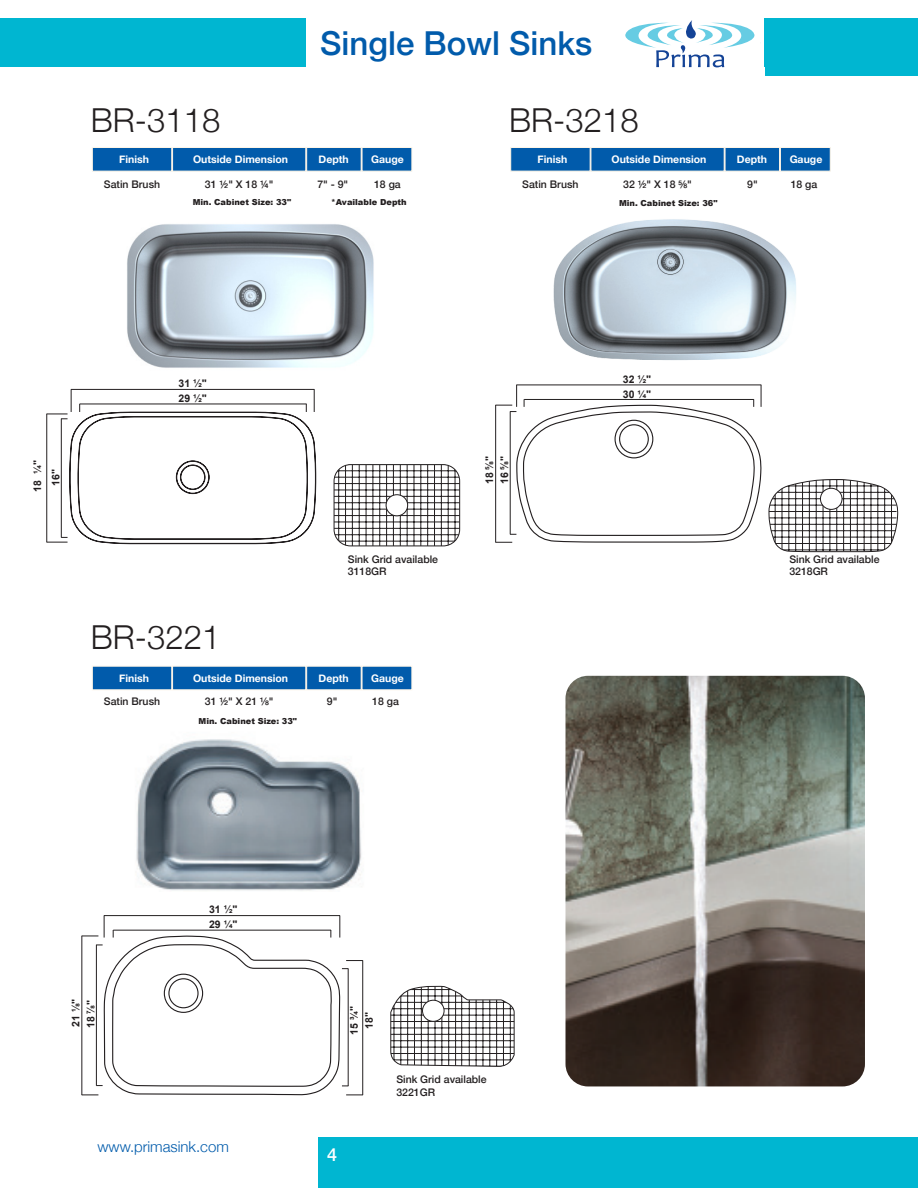
<style>
.page{position:relative;width:918px;height:1188px;background:#fff}
.page>*{position:absolute;margin:0;border:0;box-sizing:border-box;transform-origin:0 0}
.TOC_-_Summary_Body_T{font:300 33px "Helvetica Neue";color:#231f20}
.TOC_-_Summary_Body_T-2{font:500 33px "Helvetica Neue";color:#015bab}
.t1{font:500 18px "Helvetica Neue";color:#fff}
.TOC_-_Summary_Body_T-3{font:300 15px "Helvetica Neue";color:#015bab}
.TOC_-_Summary_Body_T-4{font:500 10.5px "Helvetica Neue";color:#231f20}
.TOC_-_Summary_Body_T-5{font:700 10.5px "Helvetica Neue";color:#fff}
.t2{font:700 10.5px "Arial";color:#231f20}
.t3{font:900 8.25px "Arial";color:#231f20}
</style>
<div class="page">
<div style="left:468px;top:675px;width:387px;height:92px;background:#fff;border:3px solid #fff"></div>
<div style="left:765px;top:27px;width:153px;height:48px;background:#00b6d1"></div>
<img style="left:136px;top:739px;width:226px;height:148px">
<img style="left:127px;top:224px;width:247px;height:144px">
<hr style="left:524px;top:399px;width:230px;height:1px;background:#231f20">
<hr style="left:516px;top:385px;width:245px;height:1px;background:#231f20">
<svg style="left:761px;top:385px;width:1px;height:19px"></svg>
<hr style="left:46px;top:414px;width:1px;height:128px;background:#231f20">
<hr style="left:510px;top:411px;width:1px;height:123px;background:#231f20">
<hr style="left:495px;top:405px;width:1px;height:137px;background:#231f20">
<svg style="left:496px;top:385px;width:21px;height:27px"></svg>
<svg style="left:496px;top:542px;width:16px;height:1px"></svg>
<svg style="left:47px;top:389px;width:269px;height:155px"></svg>
<svg style="left:516px;top:404px;width:246px;height:139px"></svg>
<svg style="left:334px;top:465px;width:126px;height:81px"></svg>
<div style="left:334px;top:464px;width:126px;height:82px;border:1px solid #231f20;border-radius:16px"></div>
<div style="left:386px;top:495px;width:22px;height:21px;background:#fff;border-radius:50%"></div>
<div style="left:386px;top:494px;width:22px;height:22px;border:1px solid #231f20;border-radius:50%"></div>
<svg style="left:614px;top:419px;width:40px;height:40px"></svg>
<img style="left:553px;top:219px;width:243px;height:141px">
<hr style="left:96px;top:945px;width:1px;height:141px;background:#231f20">
<hr style="left:348px;top:969px;width:1px;height:117px;background:#231f20">
<hr style="left:81px;top:936px;width:1px;height:159px;background:#231f20">
<svg style="left:82px;top:936px;width:16px;height:1px"></svg>
<svg style="left:82px;top:1095px;width:16px;height:1px"></svg>
<hr style="left:362px;top:960px;width:1px;height:135px;background:#231f20">
<svg style="left:346px;top:1095px;width:17px;height:1px"></svg>
<svg style="left:346px;top:960px;width:17px;height:1px"></svg>
<svg style="left:390px;top:985px;width:125px;height:82px"></svg>
<div style="left:423px;top:1000px;width:21px;height:21px;background:#fff;border-radius:50%"></div>
<div style="left:422px;top:1000px;width:22px;height:22px;border:1px solid #231f20;border-radius:50%"></div>
<svg style="left:103px;top:849px;width:238px;height:247px"></svg>
<img style="left:566px;top:676px;width:299px;height:410px">
<svg style="left:768px;top:479px;width:130px;height:73px"></svg>
<div style="left:820px;top:488px;width:22px;height:21px;background:#fff;border-radius:50%"></div>
<div style="left:820px;top:488px;width:22px;height:22px;border:1px solid #231f20;border-radius:50%"></div>
<div style="left:318px;top:1137px;width:600px;height:51px;background:#00b6d1"></div>
<div style="left:0;top:18px;width:306px;height:49px;background:#00b6d1"></div>
<div style="left:172px;top:147px;width:134px;height:24px;background:#015bab;border:1px solid #fef5e7"></div>
<div style="left:92px;top:147px;width:80px;height:24px;background:#015bab;border:1px solid #fef5e7"></div>
<div style="left:306px;top:147px;width:55px;height:24px;background:#015bab;border:1px solid #fef5e7"></div>
<div style="left:362px;top:147px;width:50px;height:24px;background:#015bab;border:1px solid #fef5e7"></div>
<div style="left:172px;top:666px;width:134px;height:24px;background:#015bab"></div>
<div style="left:92px;top:666px;width:80px;height:24px;background:#015bab"></div>
<div style="left:306px;top:666px;width:55px;height:24px;background:#015bab"></div>
<div style="left:362px;top:666px;width:50px;height:24px;background:#015bab"></div>
<div style="left:591px;top:147px;width:133px;height:24px;background:#015bab;border:1px solid #fef5e7"></div>
<div style="left:511px;top:147px;width:79px;height:24px;background:#015bab;border:1px solid #fef5e7"></div>
<div style="left:725px;top:147px;width:55px;height:24px;background:#015bab;border:1px solid #fef5e7"></div>
<div style="left:780px;top:147px;width:50px;height:24px;background:#015bab;border:1px solid #fef5e7"></div>
<svg style="left:625px;top:20px;width:136px;height:48px"></svg>
<div style="left:765px;top:18px;width:153px;height:48px;background:#00b6d1"></div>
<p class="TOC_-_Summary_Body_T" style="left:91px;top:93px;width:131px">BR-3118</p>
<p class="TOC_-_Summary_Body_T-2" style="left:320px;top:17px;width:274px">Single Bowl Sinks</p>
<p class="TOC_-_Summary_Body_T" style="left:509px;top:93px;width:131px">BR-3218</p>
<p class="TOC_-_Summary_Body_T-5" style="left:119px;top:151px;width:31px">Finish</p>
<p class="TOC_-_Summary_Body_T-5" style="left:193px;top:151px;width:97px">Outside Dimension</p>
<p class="TOC_-_Summary_Body_T-5" style="left:319px;top:151px;width:32px">Depth</p>
<p class="TOC_-_Summary_Body_T-5" style="left:371px;top:151px;width:34px">Gauge</p>
<p class="TOC_-_Summary_Body_T-4" style="left:104px;top:176px;width:58px">Satin Brush</p>
<p class="TOC_-_Summary_Body_T-4" style="left:205px;top:176px;width:70px">31 ½" X 18 ¼"</p>
<p class="TOC_-_Summary_Body_T-4" style="left:317px;top:176px;width:32px">7" - 9"</p>
<p class="TOC_-_Summary_Body_T-4" style="left:374px;top:176px;width:28px">18 ga</p>
<p class="TOC_-_Summary_Body_T-5" style="left:538px;top:151px;width:31px">Finish</p>
<p class="TOC_-_Summary_Body_T-5" style="left:612px;top:151px;width:97px">Outside Dimension</p>
<p class="TOC_-_Summary_Body_T-5" style="left:737px;top:151px;width:32px">Depth</p>
<p class="TOC_-_Summary_Body_T-5" style="left:790px;top:151px;width:34px">Gauge</p>
<p class="TOC_-_Summary_Body_T-4" style="left:522px;top:176px;width:58px">Satin Brush</p>
<p class="TOC_-_Summary_Body_T-4" style="left:623px;top:176px;width:70px">32 ½" X 18 ⅝"</p>
<p class="TOC_-_Summary_Body_T-4" style="left:747px;top:176px;width:12px">9"</p>
<p class="TOC_-_Summary_Body_T-4" style="left:791px;top:176px;width:28px">18 ga</p>
<p class="t3" style="left:193px;top:196px;width:100px">Min. Cabinet Size: 33"</p>
<p class="t3" style="left:619px;top:197px;width:100px">Min. Cabinet Size: 36"</p>
<p class="t3" style="left:331px;top:196px;width:77px">*Available Depth</p>
<p class="t2" style="left:31px;top:492px;width:33px;rotate:-90deg">18 ¼"</p>
<p class="t2" style="left:49px;top:486px;width:18px;rotate:-90deg">16"</p>
<p class="t2" style="left:179px;top:377px;width:30px">31 ½"</p>
<p class="t2" style="left:179px;top:392px;width:30px">29 ½"</p>
<p class="TOC_-_Summary_Body_T" style="left:91px;top:611px;width:131px">BR-3221</p>
<p class="TOC_-_Summary_Body_T-4" style="left:348px;top:551px;width:92px">Sink Grid available</p>
<p class="TOC_-_Summary_Body_T-4" style="left:348px;top:563px;width:40px">3118GR</p>
<p class="TOC_-_Summary_Body_T-5" style="left:119px;top:670px;width:31px">Finish</p>
<p class="TOC_-_Summary_Body_T-5" style="left:193px;top:670px;width:97px">Outside Dimension</p>
<p class="TOC_-_Summary_Body_T-5" style="left:319px;top:670px;width:32px">Depth</p>
<p class="TOC_-_Summary_Body_T-5" style="left:371px;top:670px;width:34px">Gauge</p>
<p class="TOC_-_Summary_Body_T-4" style="left:104px;top:693px;width:58px">Satin Brush</p>
<p class="TOC_-_Summary_Body_T-4" style="left:205px;top:693px;width:70px">31 ½" X 21 ⅛"</p>
<p class="TOC_-_Summary_Body_T-4" style="left:327px;top:693px;width:12px">9"</p>
<p class="TOC_-_Summary_Body_T-4" style="left:372px;top:693px;width:28px">18 ga</p>
<p class="t3" style="left:199px;top:715px;width:100px">Min. Cabinet Size: 33"</p>
<p class="t2" style="left:483px;top:484px;width:30px;rotate:-90deg">18 ⅝"</p>
<p class="t2" style="left:498px;top:484px;width:30px;rotate:-90deg">16 ⅝"</p>
<p class="t2" style="left:623px;top:372px;width:30px">32 ½"</p>
<p class="t2" style="left:623px;top:387px;width:30px">30 ¼"</p>
<p class="TOC_-_Summary_Body_T-4" style="left:789px;top:551px;width:92px">Sink Grid available</p>
<p class="TOC_-_Summary_Body_T-4" style="left:789px;top:563px;width:40px">3218GR</p>
<p class="t2" style="left:209px;top:903px;width:30px">31 ½"</p>
<p class="t2" style="left:209px;top:918px;width:30px">29 ¼"</p>
<p class="t2" style="left:69px;top:1027px;width:30px;rotate:-90deg">21 ⅛"</p>
<p class="t2" style="left:347px;top:1035px;width:30px;rotate:-90deg">15 ¾"</p>
<p class="t2" style="left:84px;top:1028px;width:30px;rotate:-90deg">18 ⅞"</p>
<p class="t2" style="left:362px;top:1029px;width:18px;rotate:-90deg">18"</p>
<p class="TOC_-_Summary_Body_T-3" style="left:98px;top:1134px;width:133px">www.primasink.com</p>
<p class="t1" style="left:327px;top:1141px;width:12px">4</p>
<p class="TOC_-_Summary_Body_T-4" style="left:396px;top:1071px;width:92px">Sink Grid available</p>
<p class="TOC_-_Summary_Body_T-4" style="left:396px;top:1084px;width:40px">3221GR</p>
</div>
